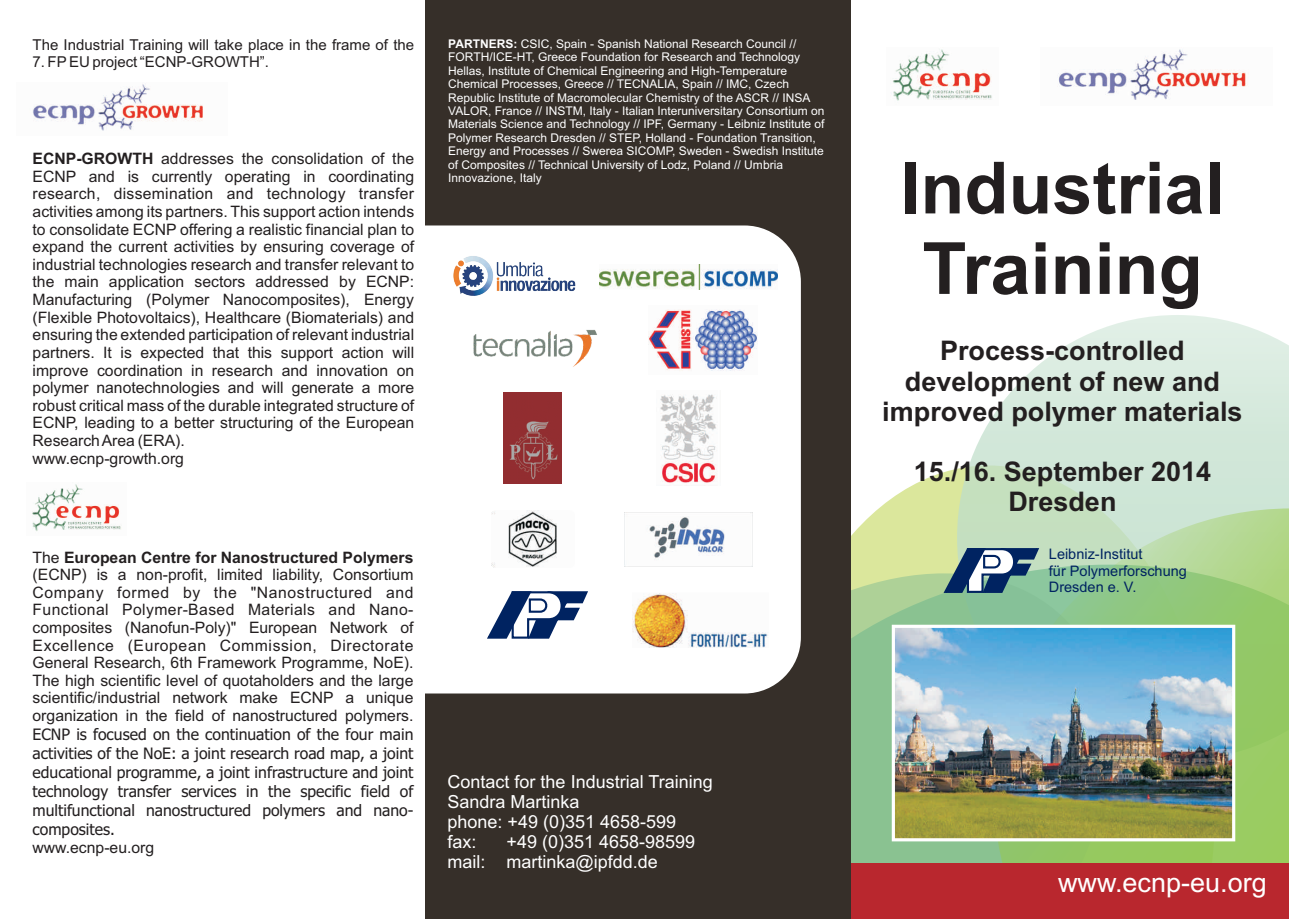
<style>
.page{position:relative;width:1289px;height:919px;background:#fff}
.page>*{position:absolute;margin:0;border:0;box-sizing:border-box;transform-origin:0 0}
.t1{font:700 72px/80.4px "Arial";color:#231f20;text-align:center}
.t2{font:700 27px/30.2px "Arial";color:#231f20;text-align:center}
.t3{font:27px "Arial";color:#fff}
.t4{font:18px/20.1px "Arial";color:#fff}
.t5{font:15.75px/17.5px "Arial";color:#231f20;text-align:justify}
.t6{font:15.75px/19px "Tahoma";color:#231f20;text-align:justify}
.t7{font:15px "Arial";color:#231f20}
.t8{font:14.55px/16.2px "Arial";color:#002361}
.t9{font:12px/13.4px "Arial";color:#fff}
.s1{font-weight:700}
</style>
<div class="page">
<img style="left:1058px;top:49px;width:190px;height:51px">
<img style="left:891px;top:49px;width:101px;height:52px">
<svg style="left:850px;top:465px;width:107px;height:72px;fill:#dbe79c"></svg>
<svg style="left:957px;top:315px;width:331px;height:222px;fill:#d6e9dd"></svg>
<svg style="left:850px;top:537px;width:144px;height:326px;background:#9cc892"></svg>
<svg style="left:994px;top:508px;width:294px;height:355px;background:#a2cf87"></svg>
<div style="left:425px;top:863px;width:863px;height:55px;background:#b9272e"></div>
<img style="left:895px;top:628px;width:336px;height:209px">
<div style="left:891px;top:624px;width:344px;height:217px;border:3px solid #fff"></div>
<div style="left:425px;top:0;width:425px;height:918px;background:#362f29"></div>
<div style="left:246px;top:225px;width:554px;height:468px;background:#fff;border-radius:56px"></div>
<img style="left:32px;top:484px;width:89px;height:47px">
<img style="left:33px;top:84px;width:170px;height:47px">
<img style="left:453px;top:256px;width:123px;height:40px">
<img style="left:599px;top:265px;width:179px;height:24px">
<img style="left:648px;top:309px;width:109px;height:62px">
<img style="left:624px;top:512px;width:128px;height:54px">
<img style="left:504px;top:393px;width:57px;height:90px">
<img style="left:660px;top:394px;width:57px;height:89px">
<img style="left:491px;top:510px;width:66px;height:57px">
<img style="left:632px;top:593px;width:136px;height:55px">
<img style="left:473px;top:329px;width:124px;height:38px">
<svg style="left:941px;top:538px;width:99px;height:56px;background:#7e9b9c"></svg>
<svg style="left:487px;top:591px;width:101px;height:48px"></svg>
<p class="t7" style="left:33px;top:39px;width:383px">The Industrial Training will take place in the frame of the</p>
<p class="t7" style="left:33px;top:56px;width:238px">7. FPEU project “ECNP-GROWTH”.</p>
<p class="t5" style="left:33px;top:151px;width:383px;text-align:left"><span class="s1">ECNP-GROWTH</span> addresses the consolidation of the ECNP and is currently operating in coordinating research, dissemination and technology transfer activities among its partners. This support action intends to consolidate ECNP offering a realistic financial plan to expand the current activities by ensuring coverage of industrial technologies research and transfer relevant to the main application sectors addressed by ECNP:<br>Manufacturing (Polymer Nanocomposites), Energy (Flexible Photovoltaics), Healthcare (Biomaterials) and ensuring the extended participation of relevant industrial partners. It is expected that this support action will improve coordination in research and innovation on polymer nanotechnologies and will generate a more robust critical mass of the durable integrated structure of ECNP, leading to a better structuring of the European Research Area (ERA).<br>www.ecnp-growth.org</p>
<p class="t9" style="left:448px;top:38px;width:377px"><span class="s1">PARTNERS:</span> CSIC, Spain - Spanish National Research Council // FORTH/ICE-HT, Greece Foundation for Research and Technology Hellas, Institute of Chemical Engineering and High-Temperature Chemical Processes, Greece // TECNALIA, Spain // IMC, Czech Republic Institute of Macromolecular Chemistry of the ASCR // INSA VALOR, France // INSTM, Italy - Italian Interuniversitary Consortium on Materials Science and Technology // IPF, Germany - Leibniz Institute of Polymer Research Dresden // STEP, Holland - Foundation Transition, Energy and Processes // Swerea SICOMP, Sweden - Swedish Institute of Composites // Technical University of Lodz, Poland // Umbria Innovazione, Italy</p>
<p class="t5" style="left:33px;top:549px;width:382px">The <span class="s1">European Centre for Nanostructured Polymers </span>(ECNP) is a non-profit, limited liability, Consortium Company formed by the "Nanostructured and Functional Polymer-Based Materials and Nano&shy;composites (Nanofun-Poly)" European Network of Excellence (European Commission, Directorate General Research, 6th Framework Programme, NoE).<br>The high scientific level of quotaholders and the large scientific/industrial network make ECNP a unique organization in the field of nanostructured polymers.</p>
<p class="t6" style="left:33px;top:726px;width:382px">ECNP is focused on the continuation of the four main activities of the NoE: a joint research road map, a joint educational programme, a joint infrastructure and joint technology transfer services in the specific field of multifunctional nanostructured polymers and nano&shy;composites.</p>
<p class="t5" style="left:33px;top:839px;width:123px">www.ecnp-eu.org</p>
<p class="t4" style="left:447px;top:773px;width:267px">Contact for the Industrial Training<br>Sandra Martinka<br>phone: +49 (0)351 4658-599<br>fax:</p>
<p class="t4" style="left:447px;top:833px;width:249px;text-indent:59px">+49 (0)351 4658-98599 mail: martinka@ipfdd.de</p>
<h1 class="t1" style="left:900px;top:154px;width:326px">Industrial<br>Training</h1>
<h2 class="t2" style="left:882px;top:338px;width:362px">Process-controlled development of new and improved polymer materials</h2>
<h2 class="t2" style="left:913px;top:459px;width:299px">15./16. September 2014<br>Dresden</h2>
<p class="t8" style="left:1048px;top:547px;width:139px">Leibniz-Institut<br>für Polymerforschung<br>Dresden e. V.</p>
<h2 class="t3" style="left:1058px;top:872px;width:210px">www.ecnp-eu.org</h2>
</div>
